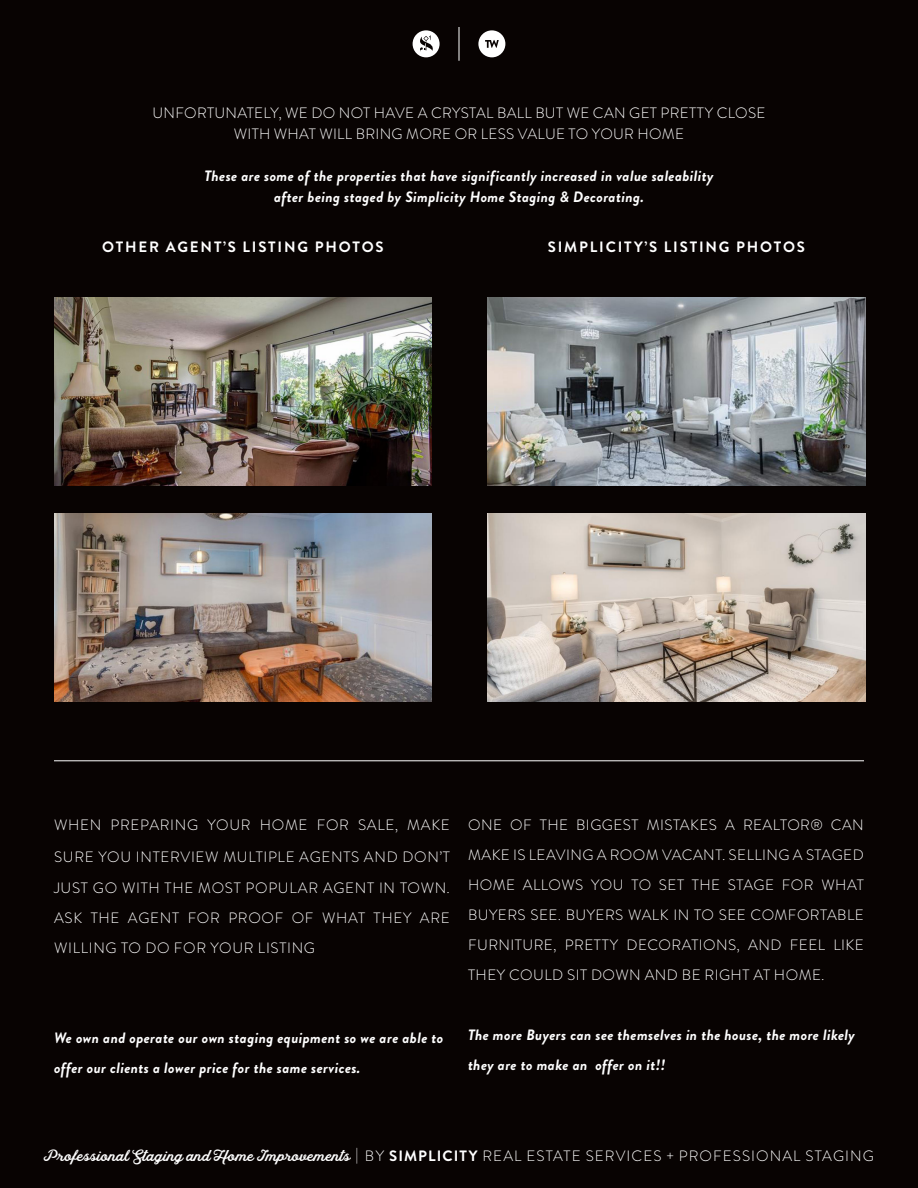
<style>
.page{position:relative;width:918px;height:1188px;background:#080302}
.page>*{position:absolute;margin:0;border:0;box-sizing:border-box;transform-origin:0 0}
.t1{font:300 15px/30px "Brandon Grotesque";letter-spacing:.03em;color:#fff;text-align:justify}
.t2{font:italic 700 15px/30px "Brandon Grotesque";letter-spacing:.025em;color:#fff}
.t3{font:300 15px "Brandon Grotesque";letter-spacing:.07em;color:#fff}
.t4{font:700 15px "Brandon Grotesque";letter-spacing:.12em;color:#fff}
.s1{font-family:"Hanley Pro Script";font-weight:400}
.s2{font-weight:700}
</style>
<div class="page">
<img style="left:54px;top:297px;width:378px;height:189px">
<img style="left:54px;top:513px;width:378px;height:189px">
<img style="left:488px;top:297px;width:378px;height:189px">
<img style="left:488px;top:513px;width:378px;height:189px">
<hr style="left:54px;top:760px;width:810px;height:1px;background:#fff">
<svg style="left:478px;top:30px;width:27px;height:27px"></svg>
<hr style="left:459px;top:27px;width:1px;height:34px;background:#fff">
<div style="left:413px;top:30px;width:27px;height:27px;background:#fff;border-radius:50%"></div>
<svg style="left:420px;top:35px;width:13px;height:17px"></svg>
<p class="t1" style="left:152px;top:98px;width:615px">UNFORTUNATELY, WE DO NOT HAVE A CRYSTAL BALL BUT WE CAN GET PRETTY CLOSE</p>
<p class="t1" style="left:234px;top:119px;width:452px">WITH WHAT WILL BRING MORE OR LESS VALUE TO YOUR HOME</p>
<p class="t2" style="left:204px;top:161px;width:511px">These are some of the properties that have significantly increased in value saleability</p>
<p class="t2" style="left:274px;top:182px;width:371px">after being staged by Simplicity Home Staging &amp; Decorating.</p>
<p class="t4" style="left:102px;top:236px;width:283px">OTHER AGENT’S LISTING PHOTOS</p>
<p class="t4" style="left:548px;top:236px;width:259px">SIMPLICITY’S LISTING PHOTOS</p>
<p class="t1" style="left:54px;top:809px;width:397px;line-height:31.5px">WHEN PREPARING YOUR HOME FOR SALE, MAKE SURE YOU INTERVIEW MULTIPLE AGENTS AND DON’T JUST GO WITH THE MOST POPULAR AGENT IN TOWN.</p>
<p class="t1" style="left:54px;top:903px;width:397px">ASK THE AGENT FOR PROOF OF WHAT THEY ARE<br>WILLING TO DO FOR YOUR LISTING</p>
<p class="t1" style="left:468px;top:810px;width:397px">ONE OF THE BIGGEST MISTAKES A REALTOR® CAN MAKE IS LEAVING A ROOM VACANT. SELLING A STAGED HOME ALLOWS YOU TO SET THE STAGE FOR WHAT BUYERS SEE. BUYERS WALK IN TO SEE COMFORTABLE FURNITURE, PRETTY DECORATIONS, AND FEEL LIKE THEY COULD SIT DOWN AND BE RIGHT AT HOME.</p>
<p class="t2" style="left:54px;top:1023px;width:391px">We own and operate our own staging equipment so we are able to offer our clients a lower price for the same services.</p>
<p class="t2" style="left:468px;top:1020px;width:389px">The more Buyers can see themselves in the house, the more likely they are to make an offer on it!!</p>
<p class="t3" style="left:44px;top:1146px;width:832px"><span class="s1">Professional Staging and Home Improvements</span> | BY <span class="s2">SIMPLICITY</span> REAL ESTATE SERVICES + PROFESSIONAL STAGING</p>
</div>
